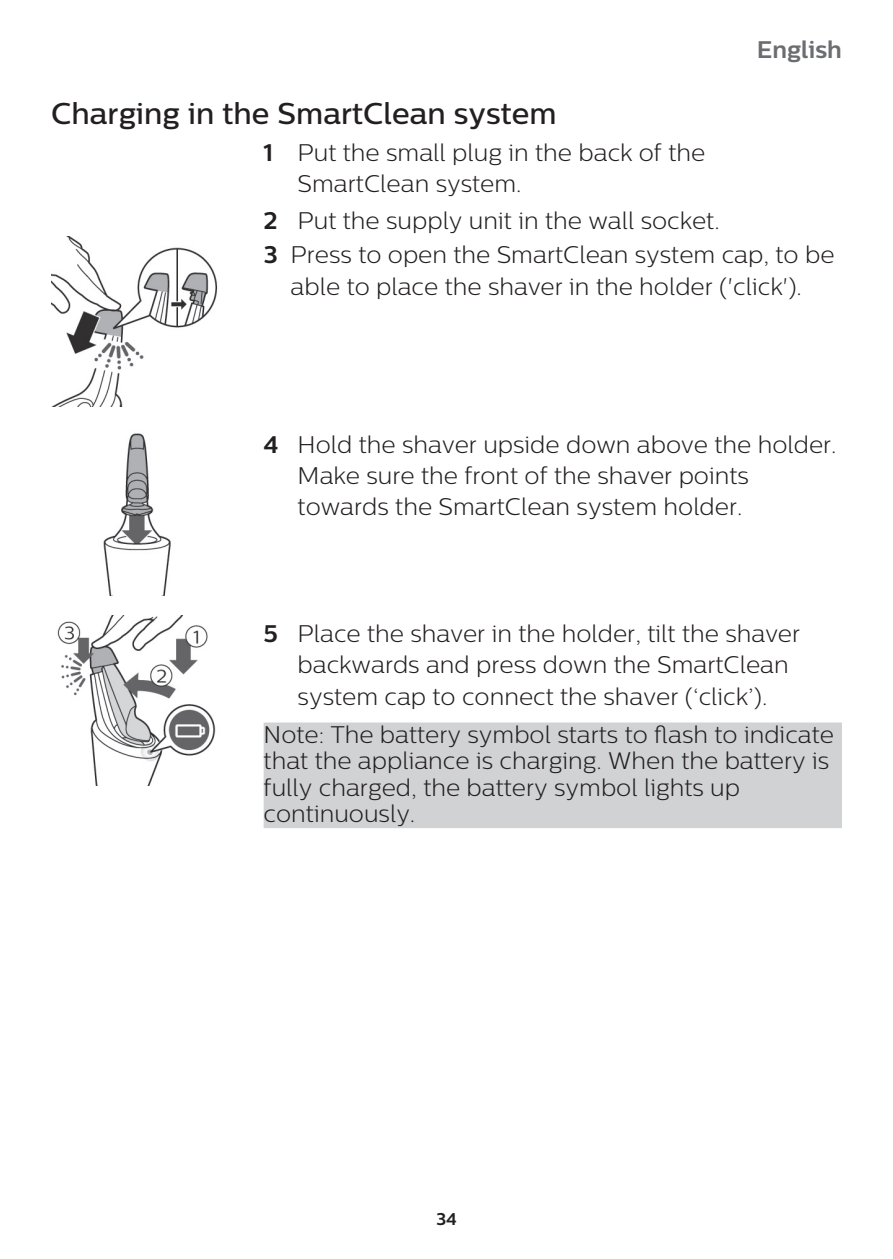
<style>
.page{position:relative;width:893px;height:1259px;background:#fff}
.page>*{position:absolute;margin:0;border:0;box-sizing:border-box;transform-origin:0 0}
.t1{font:500 30px "Centrale Sans";color:#231f20}
.t2{font:300 24px/31.2px "Centrale Sans";color:#231f20}
.t3{font:700 24px "Centrale Sans";color:#6c6d70}
.t4{font:700 17.1px "Centrale Sans";color:#231f20}
.s1{font-weight:700}
</style>
<div class="page">
<div style="left:264px;top:722px;width:578px;height:106px;background:#d1d2d4"></div>
<img style="left:51px;top:236px;width:167px;height:170px">
<img style="left:103px;top:433px;width:68px;height:163px">
<img style="left:57px;top:615px;width:159px;height:170px">
<p class="t3" style="left:757px;top:35px;width:87px">English</p>
<p class="t1" style="left:51px;top:95px;width:507px">Charging in the SmartClean system</p>
<p class="t2" style="left:298px;top:136px;width:409px;text-indent:-34px"><span class="s1">1</span> Put the small plug in the back of the<br>SmartClean system.</p>
<p class="t2" style="left:264px;top:203px;width:572px;line-height:34.2px"><span class="s1">2</span> Put the supply unit in the wall socket.<br><span class="s1">3</span> Press to open the SmartClean system cap, to be</p>
<p class="t2" style="left:291px;top:270px;width:513px">able to place the shaver in the holder ('click').</p>
<p class="t2" style="left:298px;top:428px;width:540px;text-indent:-34px"><span class="s1">4</span> Hold the shaver upside down above the holder.<br>Make sure the front of the shaver points towards the SmartClean system holder.</p>
<p class="t2" style="left:298px;top:618px;width:504px;text-indent:-34px"><span class="s1">5</span> Place the shaver in the holder, tilt the shaver backwards and press down the SmartClean system cap to connect the shaver (‘click’).</p>
<p class="t2" style="left:264px;top:721px;width:572px;line-height:26.4px">Note: The battery symbol starts to flash to indicate that the appliance is charging. When the battery is fully charged, the battery symbol lights up continuously.</p>
<p class="t4" style="left:436px;top:1208px;width:22px">34</p>
</div>
